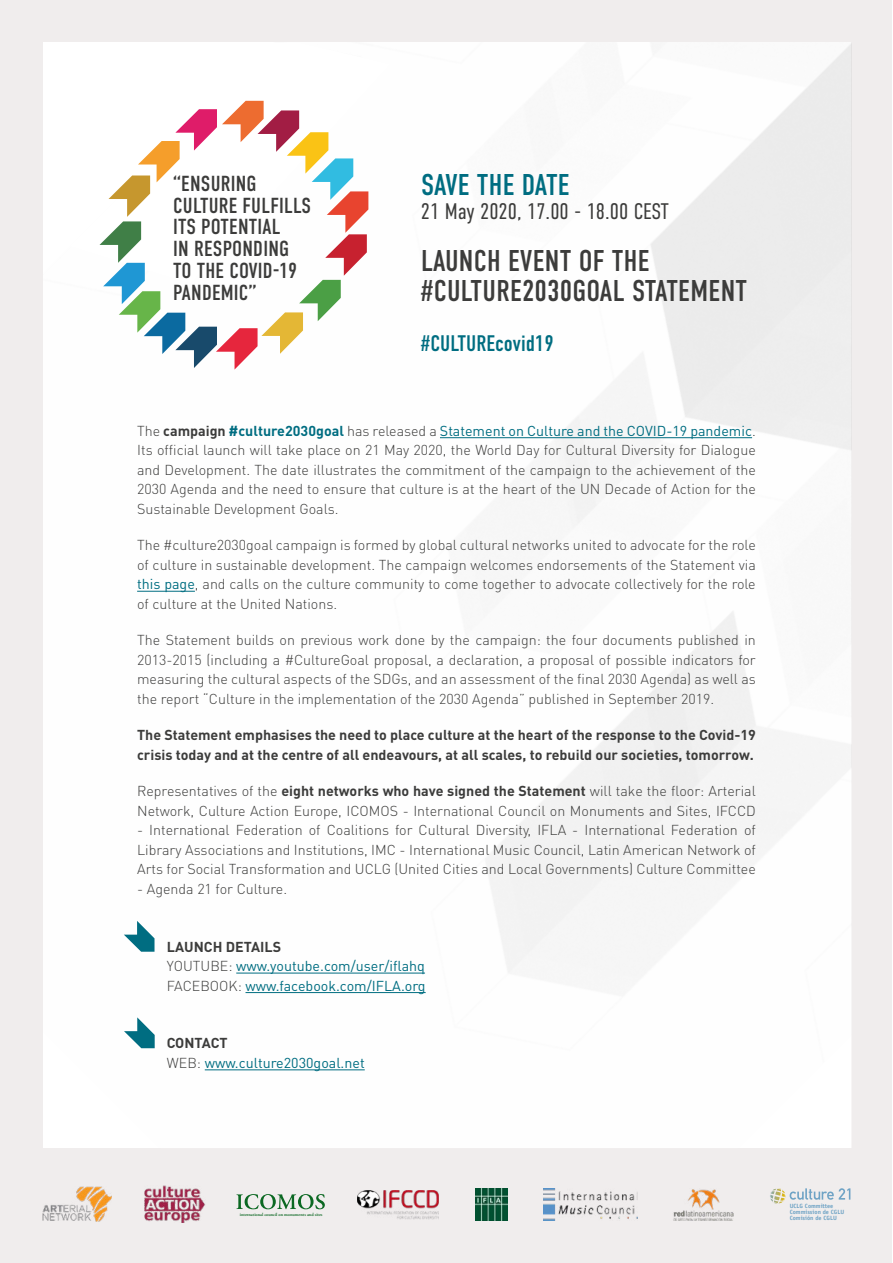
<style>
.page{position:relative;width:893px;height:1263px;background:#fff}
.page>*{position:absolute;margin:0;border:0;box-sizing:border-box;transform-origin:0 0}
.t1{font:30px/30px "DIN Condensed";letter-spacing:.01em;color:#3c3c3b}
.t2{font:30px "DIN Condensed";color:#006d81}
.t3{font:300 22.5px "DIN Condensed";color:#3c3c3b}
.t4{font:22.5px "DIN Condensed";color:#006d81}
.t5{font:21.75px/21.8px "DIN Condensed";letter-spacing:.01em;color:#3c3c3b}
.t6{font:300 14.25px/19.5px "DIN Pro";color:#3c3c3b;text-align:justify}
.t7{font:700 14.25px/19.5px "DIN Pro";color:#3c3c3b}
.t8{font:14.25px/19.5px "DIN Pro";color:#006d81}
.t9{font:700 6.15px/5.8px "Officina Sans";color:#6fa3c5}
.t10{font:600 4.65px "Adobe Garamond";letter-spacing:-.005em;color:#0b6822}
.s1{font-weight:700}
.s2{font-weight:700;color:#006d81}
.s3{font-weight:400;color:#006d81}
.s4{font-weight:700;color:#3c3c3b}
.s5{font-weight:300;color:#3c3c3b}
</style>
<div class="page">
<div style="left:0;top:0;width:892px;height:1263px;background:#f0eded"></div>
<img style="left:44px;top:43px;width:808px;height:1105px">
<hr style="left:440px;top:437px;width:312px;height:1px;background:#006d81">
<hr style="left:137px;top:591px;width:58px;height:1px;background:#006d81">
<hr style="left:236px;top:973px;width:189px;height:1px;background:#006d81">
<hr style="left:246px;top:992px;width:180px;height:1px;background:#006d81">
<hr style="left:205px;top:1069px;width:160px;height:1px;background:#006d81">
<svg style="left:236px;top:1194px;width:89px;height:15px"></svg>
<img style="left:475px;top:1188px;width:32px;height:32px">
<img style="left:673px;top:1188px;width:60px;height:32px">
<svg style="left:770px;top:1188px;width:80px;height:12px"></svg>
<img style="left:543px;top:1188px;width:95px;height:32px">
<img style="left:43px;top:1186px;width:69px;height:35px">
<img style="left:144px;top:1186px;width:61px;height:37px">
<img style="left:357px;top:1190px;width:82px;height:29px">
<svg style="left:70px;top:42px;width:320px;height:242px"></svg>
<svg style="left:100px;top:101px;width:268px;height:269px"></svg>
<svg style="left:124px;top:921px;width:31px;height:31px"></svg>
<svg style="left:124px;top:1017px;width:31px;height:31px"></svg>
<h3 class="t5" style="left:173px;top:173px;width:139px">“ENSURING<br>CULTURE FULFILLS<br>ITS POTENTIAL<br>IN RESPONDING<br>TO THE COVID-19<br>PANDEMIC”</h3>
<h1 class="t2" style="left:421px;top:168px;width:150px">SAVE THE DATE</h1>
<h2 class="t3" style="left:421px;top:199px;width:250px">21 May 2020, 17.00 - 18.00 CEST</h2>
<h1 class="t1" style="left:421px;top:246px;width:328px">LAUNCH EVENT OF THE #CULTURE2030GOAL STATEMENT</h1>
<h2 class="t4" style="left:421px;top:330px;width:134px">#CULTUREcovid19</h2>
<p class="t6" style="left:137px;top:420px;width:620px">The <span class="s1">campaign</span> <span class="s2">#culture2030goal</span> has released a <span class="s3">Statement on Culture and the COVID-19 pandemic</span>.<br>Its official launch will take place on 21 May 2020, the World Day for Cultural Diversity for Dialogue and Development. The date illustrates the commitment of the campaign to the achievement of the 2030 Agenda and the need to ensure that culture is at the heart of the UN Decade of Action for the Sustainable Development Goals.</p>
<p class="t6" style="left:137px;top:535px;width:620px">The #culture2030goal campaign is formed by global cultural networks united to advocate for the role of culture in sustainable development. The campaign welcomes endorsements of the Statement via <span class="s3">this page</span>, and calls on the culture community to come together to advocate collectively for the role of culture at the United Nations.</p>
<p class="t6" style="left:137px;top:630px;width:620px">The Statement builds on previous work done by the campaign: the four documents published in 2013-2015 (including a #CultureGoal proposal, a declaration, a proposal of possible indicators for measuring the cultural aspects of the SDGs, and an assessment of the final 2030 Agenda) as well as the report “Culture in the implementation of the 2030 Agenda” published in September 2019.</p>
<p class="t7" style="left:137px;top:725px;width:620px">The Statement emphasises the need to place culture at the heart of the response to the Covid-19 crisis today and at the centre of all endeavours, at all scales, to rebuild our societies, tomorrow.</p>
<p class="t6" style="left:137px;top:781px;width:620px">Representatives of the <span class="s1">eight networks who have signed the Statement</span> will take the floor: Arterial<br>Network, Culture Action Europe, ICOMOS - International Council on Monuments and Sites, IFCCD</p>
<p class="t6" style="left:137px;top:820px;width:620px">- International Federation of Coalitions for Cultural Diversity, IFLA - International Federation of Library Associations and Institutions, IMC - International Music Council, Latin American Network of Arts for Social Transformation and UCLG (United Cities and Local Governments) Culture Committee</p>
<p class="t6" style="left:137px;top:878px;width:151px">- Agenda 21 for Culture.</p>
<p class="t8" style="left:167px;top:936px;width:260px"><span class="s4">LAUNCH DETAILS<br></span><span class="s5">YOUTUBE:</span> www.youtube.com/user/iflahq<br><span class="s5">FACEBOOK:</span> www.facebook.com/IFLA.org</p>
<p class="t8" style="left:167px;top:1033px;width:199px"><span class="s4">CONTACT<br></span><span class="s5">WEB:</span> www.culture2030goal.net</p>
<p class="t10" style="left:240px;top:1212px;width:84px">international council on monuments and sites</p>
<p class="t9" style="left:790px;top:1203px;width:56px">UCLG Committee<br>Commission de CGLU<br>Comisión de CGLU</p>
</div>
